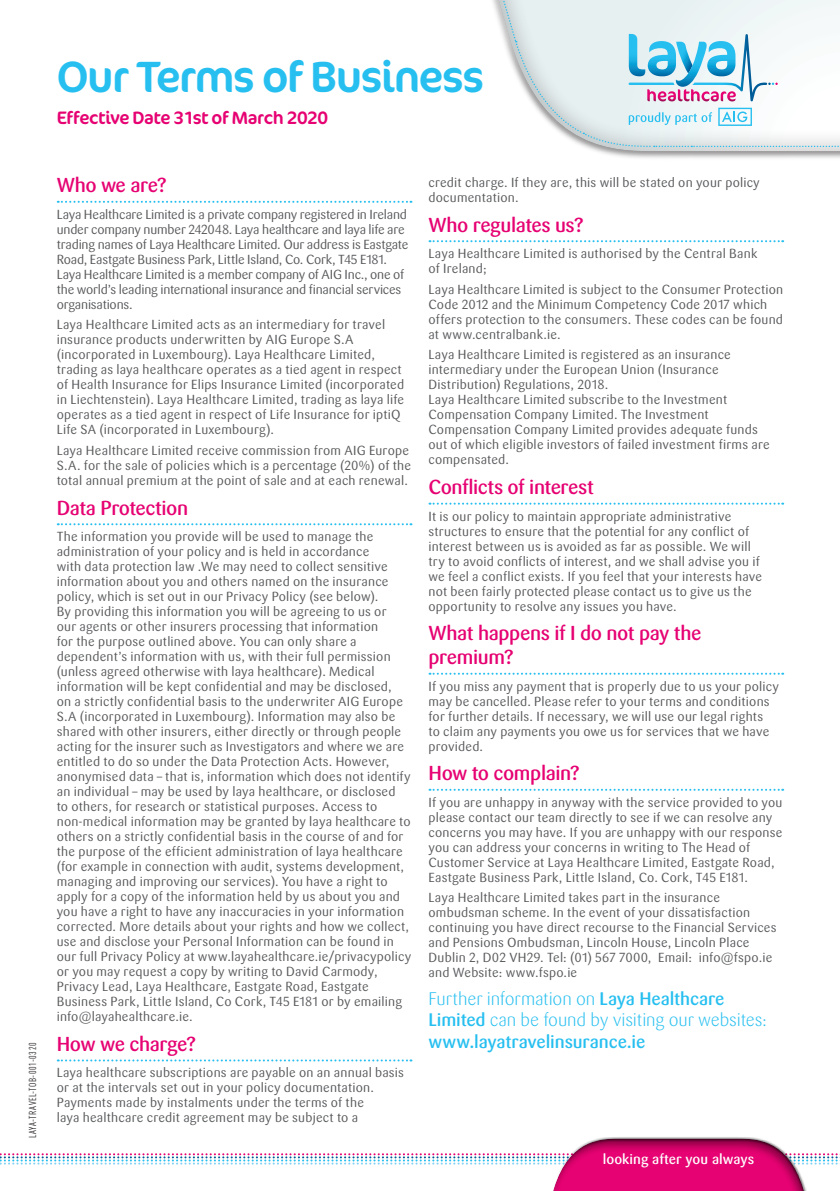
<style>
.page{position:relative;width:840px;height:1191px;background:#fff}
.page>*{position:absolute;margin:0;border:0;box-sizing:border-box;transform-origin:0 0}
.Page_Header{font:44px "Cocon OT";letter-spacing:-.035em;color:#26bff0}
.Page_Subhead{font:500 20px/24px "Sari Pro";letter-spacing:-.02em;color:#e60272}
.Body_Header{font:300 18px/21.6px "Sari Pro";letter-spacing:-.01em;color:#26bff0}
.Page_Header-2{font:18px "Cocon OT";letter-spacing:-.02em;color:#e60272}
.t1{font:500 14px "Sari Pro";color:#fff}
.New_Bodycopy{font:13px/15px "Sari Pro";letter-spacing:.015em;color:#57585a}
.New_Bodycopy-2{font:13px/15px "Sari Pro";letter-spacing:-.015em;color:#57585a}
.t2{font:condensed 10px "DINOT";letter-spacing:.05em;color:#231f20}
.s1{font-weight:500}
</style>
<div class="page">
<svg style="left:58px;top:201px;width:353px;height:2px"></svg>
<svg style="left:58px;top:523px;width:353px;height:2px"></svg>
<svg style="left:58px;top:1059px;width:353px;height:2px"></svg>
<svg style="left:429px;top:240px;width:353px;height:2px"></svg>
<svg style="left:429px;top:502px;width:353px;height:2px"></svg>
<svg style="left:429px;top:672px;width:353px;height:2px"></svg>
<svg style="left:429px;top:788px;width:353px;height:2px"></svg>
<div style="left:487px;top:0;width:352px;height:161px;background:#fff;opacity:.45"></div>
<svg style="left:498px;top:0;width:342px;height:148px"></svg>
<svg style="left:0;top:1153px;width:840px;height:12px"></svg>
<div style="left:543px;top:1133px;width:271px;height:58px;background:#231f20;opacity:.48"></div>
<div style="left:544px;top:1168px;width:266px;height:23px;background:#fff"></div>
<div style="left:554px;top:1135px;width:257px;height:56px;background:#231f20;opacity:.75"></div>
<p class="Page_Header" style="left:57px;top:51px;width:428px">Our Terms of Business</p>
<p class="Page_Header-2" style="left:57px;top:107px;width:273px">Effective Date 31st of March 2020</p>
<p class="t2" style="left:27px;top:1138px;width:97px;rotate:-90deg">LAYA-TRAVEL-TOB-001-0320</p>
<p class="Page_Subhead" style="left:57px;top:173px;width:112px">Who we are?</p>
<p class="New_Bodycopy-2" style="left:57px;top:206px;width:353px">Laya Healthcare Limited is a private company registered in Ireland under company number 242048. Laya healthcare and laya life are trading names of Laya Healthcare Limited. Our address is Eastgate Road, Eastgate Business Park, Little Island, Co. Cork, T45 E181.<br>Laya Healthcare Limited is a member company of AIG Inc., one of the world’s leading international insurance and financial services organisations.</p>
<p class="New_Bodycopy" style="left:57px;top:317px;width:349px">Laya Healthcare Limited acts as an intermediary for travel insurance products underwritten by AIG Europe S.A (incorporated in Luxembourg). Laya Healthcare Limited, trading as laya healthcare operates as a tied agent in respect of Health Insurance for Elips Insurance Limited (incorporated in Liechtenstein). Laya Healthcare Limited, trading as laya life operates as a tied agent in respect of Life Insurance for iptiQ Life SA (incorporated in Luxembourg).</p>
<p class="New_Bodycopy" style="left:57px;top:443px;width:355px">Laya Healthcare Limited receive commission from AIG Europe<br>S.A. for the sale of policies which is a percentage (20%) of the total annual premium at the point of sale and at each renewal.</p>
<p class="Page_Subhead" style="left:57px;top:496px;width:133px">Data Protection</p>
<p class="New_Bodycopy" style="left:57px;top:529px;width:356px">The information you provide will be used to manage the administration of your policy and is held in accordance<br>with data protection law .We may need to collect sensitive information about you and others named on the insurance policy, which is set out in our Privacy Policy (see below).<br>By providing this information you will be agreeing to us or<br>our agents or other insurers processing that information<br>for the purpose outlined above. You can only share a dependent’s information with us, with their full permission (unless agreed otherwise with laya healthcare). Medical information will be kept confidential and may be disclosed,<br>on a strictly confidential basis to the underwriter AIG Europe S.A (incorporated in Luxembourg). Information may also be shared with other insurers, either directly or through people acting for the insurer such as Investigators and where we are entitled to do so under the Data Protection Acts. However, anonymised data – that is, information which does not identify an individual – may be used by laya healthcare, or disclosed<br>to others, for research or statistical purposes. Access to non-medical information may be granted by laya healthcare to others on a strictly confidential basis in the course of and for the purpose of the efficient administration of laya healthcare (for example in connection with audit, systems development, managing and improving our services). You have a right to apply for a copy of the information held by us about you and you have a right to have any inaccuracies in your information corrected. More details about your rights and how we collect, use and disclose your Personal Information can be found in our full Privacy Policy at www.layahealthcare.ie/privacypolicy or you may request a copy by writing to David Carmody, Privacy Lead, Laya Healthcare, Eastgate Road, Eastgate Business Park, Little Island, Co Cork, T45 E181 or by emailing info@layahealthcare.ie.</p>
<p class="Page_Subhead" style="left:57px;top:1032px;width:141px">How we charge?</p>
<p class="New_Bodycopy" style="left:57px;top:1065px;width:348px">Laya healthcare subscriptions are payable on an annual basis or at the intervals set out in your policy documentation.<br>Payments made by instalments under the terms of the<br>laya healthcare credit agreement may be subject to a</p>
<p class="New_Bodycopy" style="left:428px;top:175px;width:332px">credit charge. If they are, this will be stated on your policy documentation.</p>
<p class="Page_Subhead" style="left:428px;top:213px;width:157px">Who regulates us?</p>
<p class="New_Bodycopy" style="left:428px;top:246px;width:330px">Laya Healthcare Limited is authorised by the Central Bank of Ireland;</p>
<p class="New_Bodycopy" style="left:428px;top:282px;width:356px">Laya Healthcare Limited is subject to the Consumer Protection Code 2012 and the Minimum Competency Code 2017 which offers protection to the consumers. These codes can be found at www.centralbank.ie.</p>
<p class="New_Bodycopy" style="left:428px;top:347px;width:342px">Laya Healthcare Limited is registered as an insurance intermediary under the European Union (Insurance Distribution) Regulations, 2018.<br>Laya Healthcare Limited subscribe to the Investment Compensation Company Limited. The Investment Compensation Company Limited provides adequate funds out of which eligible investors of failed investment firms are compensated.</p>
<p class="Page_Subhead" style="left:428px;top:475px;width:167px">Conflicts of interest</p>
<p class="New_Bodycopy" style="left:428px;top:508px;width:335px">It is our policy to maintain appropriate administrative structures to ensure that the potential for any conflict of interest between us is avoided as far as possible. We will try to avoid conflicts of interest, and we shall advise you if we feel a conflict exists. If you feel that your interests have not been fairly protected please contact us to give us the opportunity to resolve any issues you have.</p>
<p class="Page_Subhead" style="left:428px;top:621px;width:274px">What happens if I do not pay the premium?</p>
<p class="New_Bodycopy" style="left:428px;top:678px;width:352px">If you miss any payment that is properly due to us your policy may be cancelled. Please refer to your terms and conditions for further details. If necessary, we will use our legal rights<br>to claim any payments you owe us for services that we have provided.</p>
<p class="Page_Subhead" style="left:428px;top:761px;width:153px">How to complain?</p>
<p class="New_Bodycopy" style="left:428px;top:794px;width:355px">If you are unhappy in anyway with the service provided to you please contact our team directly to see if we can resolve any concerns you may have. If you are unhappy with our response you can address your concerns in writing to The Head of Customer Service at Laya Healthcare Limited, Eastgate Road, Eastgate Business Park, Little Island, Co. Cork, T45 E181.</p>
<p class="New_Bodycopy" style="left:428px;top:890px;width:349px">Laya Healthcare Limited takes part in the insurance ombudsman scheme. In the event of your dissatisfaction continuing you have direct recourse to the Financial Services and Pensions Ombudsman, Lincoln House, Lincoln Place Dublin 2, D02 VH29. Tel: (01) 567 7000, Email: info@fspo.ie and Website: www.fspo.ie</p>
<p class="Body_Header" style="left:428px;top:987px;width:340px">Further information on <span class="s1">Laya Healthcare<br>Limited</span> can be found by visiting our websites: <span class="s1">www.layatravelinsurance.ie</span></p>
<p class="t1" style="left:602px;top:1149px;width:153px">looking after you always</p>
</div>
